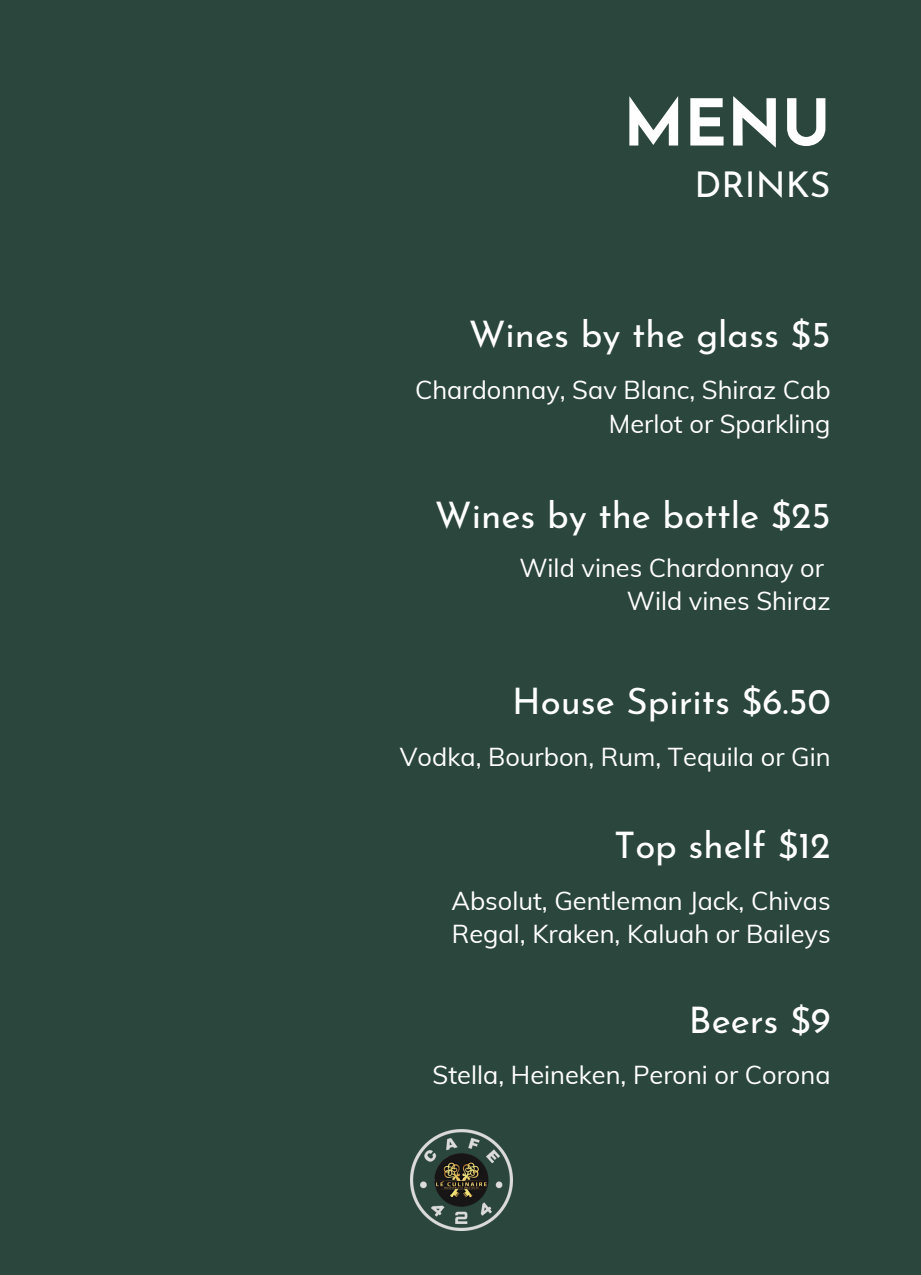
<style>
.page{position:relative;width:921px;height:1275px;background:#2b463c}
.page>*{position:absolute;margin:0;border:0;box-sizing:border-box;transform-origin:0 0}
.t1{font:700 64.25px "Josefin Sans";color:#fff}
.t2{font:36.75px "Josefin Sans";color:#fff}
.t3{font:35.5px "Josefin Sans";color:#fff}
.t4{font:25.25px/33.8px "Muli";color:#fff;text-align:right}
</style>
<div class="page">
<img style="left:411px;top:1130px;width:101px;height:101px">
<p class="t1" style="left:623px;top:97px;width:209px">MENU</p>
<p class="t3" style="left:694px;top:170px;width:137px">DRINKS</p>
<p class="t2" style="left:469px;top:320px;width:363px">Wines by the glass $5</p>
<p class="t4" style="left:415px;top:373px;width:417px">Chardonnay, Sav Blanc, Shiraz Cab<br>Merlot or Sparkling</p>
<p class="t2" style="left:435px;top:500px;width:397px">Wines by the bottle $25</p>
<p class="t4" style="left:519px;top:550px;width:306px">Wild vines Chardonnay or</p>
<p class="t4" style="left:627px;top:584px;width:205px">Wild vines Shiraz</p>
<p class="t2" style="left:512px;top:686px;width:320px">House Spirits $6.50</p>
<p class="t4" style="left:400px;top:739px;width:432px">Vodka, Bourbon, Rum, Tequila or Gin</p>
<p class="t2" style="left:614px;top:830px;width:218px">Top shelf $12</p>
<p class="t4" style="left:451px;top:883px;width:381px;text-align:left">Absolut, Gentleman Jack, Chivas<br>Regal, Kraken, Kaluah or Baileys</p>
<p class="t2" style="left:689px;top:1005px;width:143px">Beers $9</p>
<p class="t4" style="left:432px;top:1058px;width:399px">Stella, Heineken, Peroni or Corona</p>
</div>
